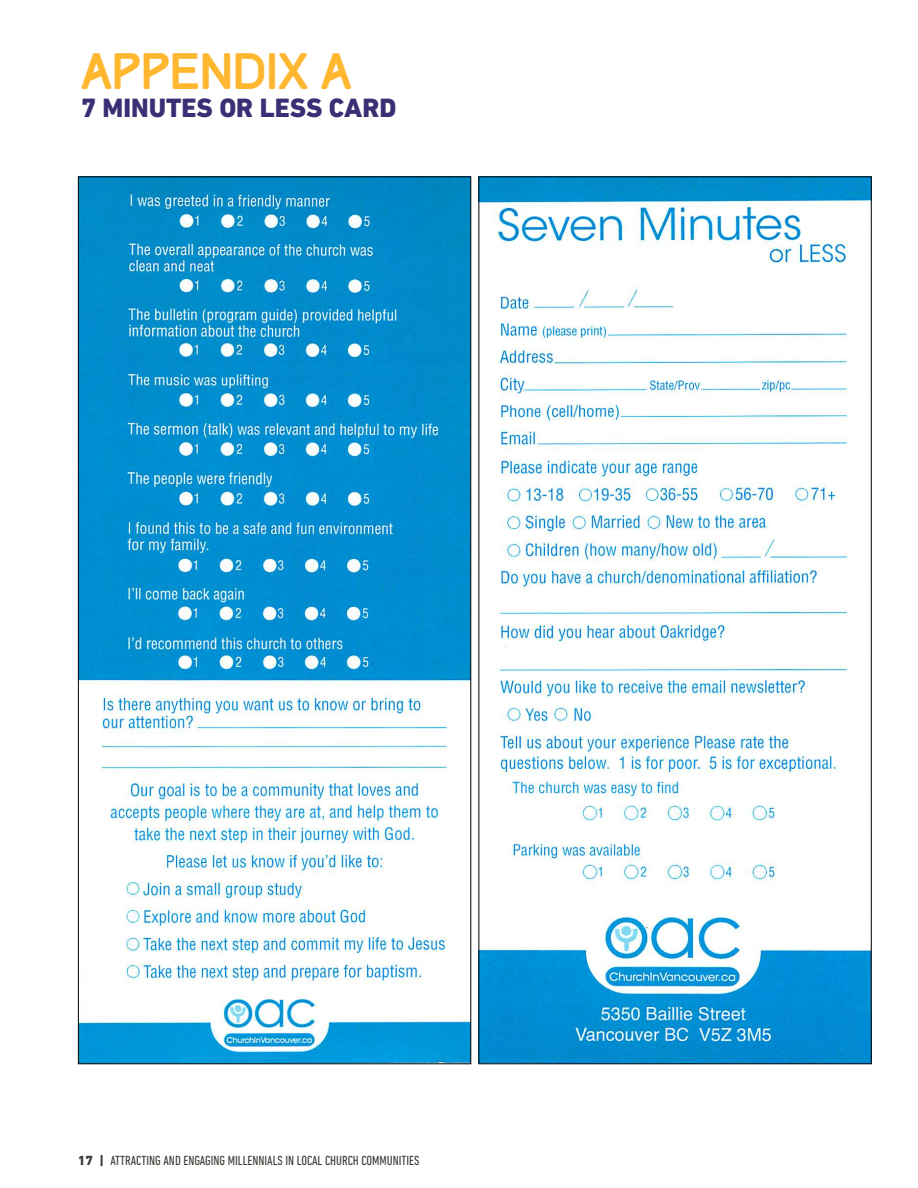
<style>
.page{position:relative;width:918px;height:1188px;background:#fff}
.page>*{position:absolute;margin:0;border:0;box-sizing:border-box;transform-origin:0 0}
.t1{font:45px "Track";color:#ffb730}
.t2{font:800 27px "DIN Next LT Pro";color:#3a2f74}
.t3{font:condensed 13.5px "DIN Next LT Pro";color:#3e3b34}
.s1{font-weight:800;font-stretch:normal}
</style>
<div class="page">
<img style="left:80px;top:178px;width:389px;height:884px">
<img style="left:480px;top:178px;width:390px;height:884px">
<h1 class="t1" style="left:81px;top:56px;width:272px">APPENDIX A</h1>
<h2 class="t2" style="left:81px;top:98px;width:317px">7 MINUTES OR LESS CARD</h2>
<p class="t3" style="left:78px;top:1155px;width:343px"><span class="s1">17 |</span> ATTRACTING AND ENGAGING MILLENNIALS IN LOCAL CHURCH COMMUNITIES</p>
</div>
